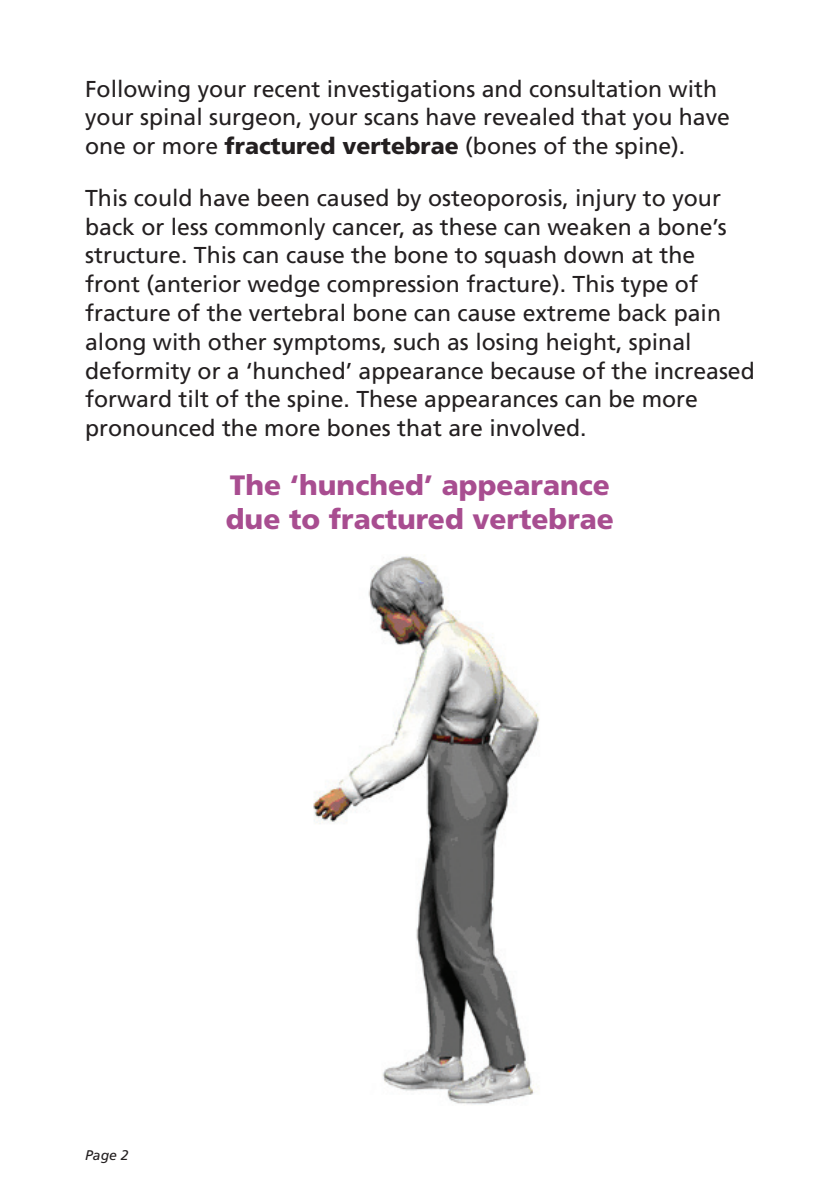
<style>
.page{position:relative;width:840px;height:1191px;background:#fff}
.page>*{position:absolute;margin:0;border:0;box-sizing:border-box;transform-origin:0 0}
.Headings{font:900 28px/33.6px "Frutiger";color:#a84d90}
.Body_text{font:23px/28.8px "Frutiger";color:#231f20}
.Page_Nos{font:italic 14px "Frutiger";color:#231f20}
.s1{font-weight:900}
</style>
<div class="page">
<img style="left:313px;top:556px;width:227px;height:549px">
<p class="Body_text" style="left:85px;top:74px;width:646px">Following your recent investigations and consultation with your spinal surgeon, your scans have revealed that you have one or more <span class="s1">fractured vertebrae</span> (bones of the spine).</p>
<p class="Body_text" style="left:85px;top:183px;width:670px">This could have been caused by osteoporosis, injury to your back or less commonly cancer, as these can weaken a bone’s structure. This can cause the bone to squash down at the front (anterior wedge compression fracture). This type of fracture of the vertebral bone can cause extreme back pain along with other symptoms, such as losing height, spinal deformity or a ‘hunched’ appearance because of the increased forward tilt of the spine. These appearances can be more pronounced the more bones that are involved.</p>
<p class="Headings" style="left:226px;top:468px;width:389px">The ‘hunched’ appearance due to fractured vertebrae</p>
<p class="Page_Nos" style="left:85px;top:1146px;width:45px">Page 2</p>
</div>
